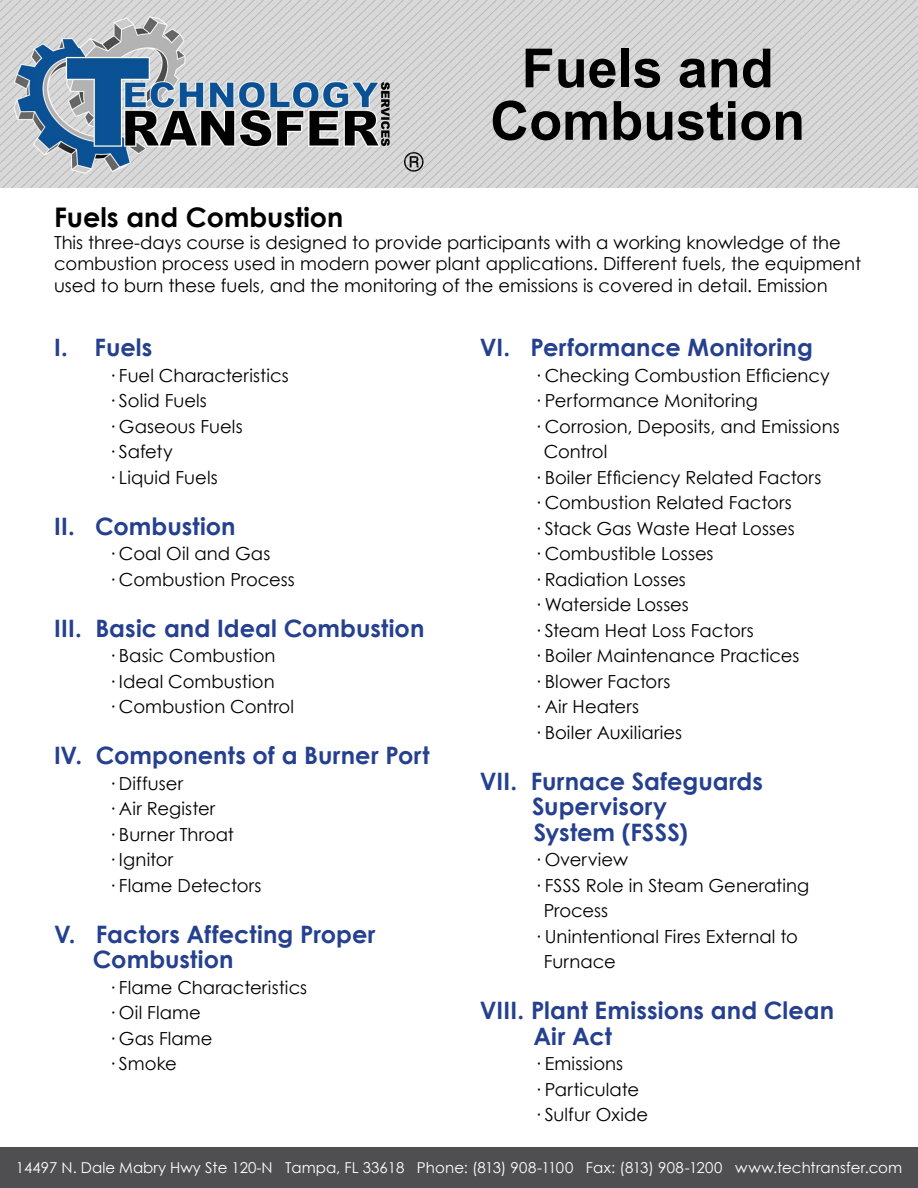
<style>
.page{position:relative;width:918px;height:1188px;background:#fff}
.page>*{position:absolute;margin:0;border:0;box-sizing:border-box;transform-origin:0 0}
.t1{font:700 54px/52.5px "Arial";color:#000;text-align:center}
.t2{font:700 27px "Century Gothic";color:#000}
.t3{font:700 24px/25.5px "Century Gothic";letter-spacing:.005em;color:#25408f}
.t4{font:18px/25.5px "Century Gothic";color:#000}
.t5{font:15px "Century Gothic";color:#fff}
</style>
<div class="page">
<img style="left:0;top:0;width:918px;height:188px">
<div style="left:0;top:1147px;width:918px;height:41px;background:#4f4f51"></div>
<h1 class="t1" style="left:490px;top:44px;width:316px">Fuels and<br>Combustion</h1>
<h2 class="t2" style="left:54px;top:197px;width:291px">Fuels and Combustion</h2>
<p class="t4" style="left:54px;top:231px;width:809px;line-height:21.6px">This three-days course is designed to provide participants with a working knowledge of the combustion process used in modern power plant applications. Different fuels, the equipment used to burn these fuels, and the monitoring of the emissions is covered in detail. Emission</p>
<h3 class="t3" style="left:54px;top:334px;width:100px">I. Fuels</h3>
<p class="t4" style="left:108px;top:362px;width:182px">· Fuel Characteristics · Solid Fuels<br>· Gaseous Fuels<br>· Safety<br>· Liquid Fuels</p>
<h3 class="t3" style="left:54px;top:512px;width:183px">II. Combustion</h3>
<p class="t4" style="left:108px;top:541px;width:188px">· Coal Oil and Gas<br>· Combustion Process</p>
<h3 class="t3" style="left:54px;top:614px;width:372px">III. Basic and Ideal Combustion</h3>
<p class="t4" style="left:108px;top:643px;width:188px">· Basic Combustion<br>· Ideal Combustion<br>· Combustion Control</p>
<h3 class="t3" style="left:54px;top:742px;width:377px">IV. Components of a Burner Port</h3>
<p class="t4" style="left:108px;top:770px;width:155px">· Diffuser<br>· Air Register<br>· Burner Throat<br>· Ignitor<br>· Flame Detectors</p>
<h3 class="t3" style="left:93px;top:920px;width:284px;text-indent:-39px">V. Factors Affecting Proper<br>Combustion</h3>
<p class="t4" style="left:108px;top:974px;width:201px">· Flame Characteristics · Oil Flame<br>· Gas Flame<br>· Smoke</p>
<h3 class="t3" style="left:480px;top:334px;width:335px">VI. Performance Monitoring</h3>
<p class="t4" style="left:534px;top:362px;width:297px">· Checking Combustion Efficiency</p>
<p class="t4" style="left:534px;top:388px;width:226px">· Performance Monitoring</p>
<p class="t4" style="left:534px;top:413px;width:308px">· Corrosion, Deposits, and Emissions</p>
<p class="t4" style="left:544px;top:439px;width:65px">Control</p>
<p class="t4" style="left:534px;top:464px;width:289px">· Boiler Efficiency Related Factors</p>
<p class="t4" style="left:534px;top:490px;width:260px">· Combustion Related Factors</p>
<p class="t4" style="left:534px;top:515px;width:263px">· Stack Gas Waste Heat Losses</p>
<p class="t4" style="left:534px;top:541px;width:181px">· Combustible Losses</p>
<p class="t4" style="left:534px;top:566px;width:154px">· Radiation Losses</p>
<p class="t4" style="left:534px;top:592px;width:157px">· Waterside Losses</p>
<p class="t4" style="left:534px;top:617px;width:222px">· Steam Heat Loss Factors</p>
<p class="t4" style="left:534px;top:643px;width:267px">· Boiler Maintenance Practices</p>
<p class="t4" style="left:534px;top:668px;width:138px">· Blower Factors</p>
<p class="t4" style="left:534px;top:694px;width:107px">· Air Heaters</p>
<p class="t4" style="left:534px;top:719px;width:150px">· Boiler Auxiliaries</p>
<h3 class="t3" style="left:532px;top:767px;width:232px;text-indent:-52px">VII. Furnace Safeguards<br>Supervisory<br>System (FSSS)</h3>
<p class="t4" style="left:534px;top:847px;width:96px">· Overview</p>
<p class="t4" style="left:534px;top:872px;width:277px">· FSSS Role in Steam Generating</p>
<p class="t4" style="left:544px;top:898px;width:66px">Process</p>
<p class="t4" style="left:534px;top:923px;width:266px">· Unintentional Fires External to</p>
<p class="t4" style="left:544px;top:949px;width:74px">Furnace</p>
<h3 class="t3" style="left:533px;top:997px;width:302px;text-indent:-54px">VIII. Plant Emissions and Clean<br>Air Act</h3>
<p class="t4" style="left:534px;top:1051px;width:116px">· Emissions<br>· Particulate · Sulfur Oxide</p>
<p class="t5" style="left:16px;top:1157px;width:390px">14497 N. Dale Mabry Hwy Ste 120-N Tampa, FL 33618</p>
<p class="t5" style="left:417px;top:1157px;width:487px">Phone: (813) 908-1100 Fax: (813) 908-1200 www.techtransfer.com</p>
</div>
